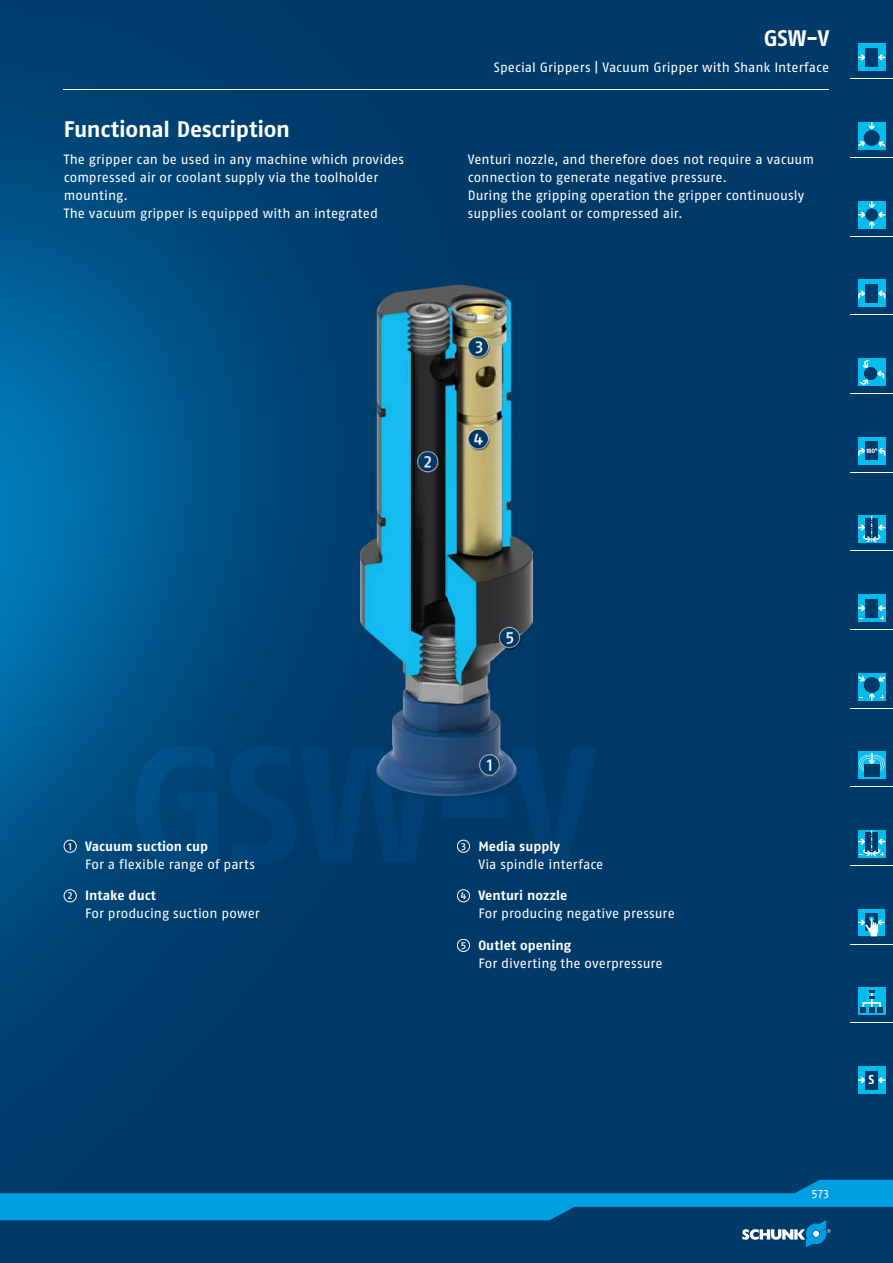
<style>
.page{position:relative;width:893px;height:1263px;background:#fff}
.page>*{position:absolute;margin:0;border:0;box-sizing:border-box;transform-origin:0 0}
.t1{font:700 22.5px "SCHUNK Fago Pro";letter-spacing:-.01em;color:#fff}
.t2{font:13.5px/18px "SCHUNK Fago Pro";letter-spacing:.005em;color:#fff}
.t3{font:700 12.75px "SCHUNK Fago Pro";color:#fff}
.t4{font:12px "SCHUNK Fago Pro";color:#fff}
.t5{font:700 6.6px "SCHUNK Fago Pro";color:#fff}
.s1{font-weight:500;font-size:10.2px}
.s2{font-weight:700}
</style>
<div class="page">
<div style="left:0;top:0;width:893px;height:1195px;background:#003a69"></div>
<img style="left:0;top:87px;width:488px;height:224px">
<img style="left:0;top:311px;width:329px;height:208px">
<img style="left:149px;top:519px;width:170px;height:226px">
<div style="left:0;top:1202px;width:893px;height:61px;background:#003a69"></div>
<svg style="left:0;top:1180px;width:893px;height:67px"></svg>
<img style="left:0;top:506px;width:149px;height:515px">
<hr style="left:64px;top:89px;width:765px;height:1px;background:#fff">
<img style="left:149px;top:745px;width:213px;height:119px">
<img style="left:373px;top:795px;width:120px;height:67px">
<img style="left:128px;top:745px;width:21px;height:119px">
<img style="left:360px;top:285px;width:173px;height:460px">
<img style="left:360px;top:745px;width:173px;height:50px">
<div style="left:64px;top:840px;width:12px;height:12px;background:#003a69;border-radius:50%"></div>
<div style="left:64px;top:840px;width:13px;height:13px;border:1px solid #fff;border-radius:50%"></div>
<div style="left:64px;top:890px;width:12px;height:12px;background:#003a69;border-radius:50%"></div>
<div style="left:64px;top:889px;width:13px;height:13px;border:1px solid #fff;border-radius:50%"></div>
<div style="left:457px;top:840px;width:13px;height:12px;background:#003a69;border-radius:50%"></div>
<div style="left:457px;top:840px;width:13px;height:13px;border:1px solid #fff;border-radius:50%"></div>
<div style="left:457px;top:889px;width:13px;height:13px;border:1px solid #fff;border-radius:50%"></div>
<div style="left:457px;top:939px;width:13px;height:13px;border:1px solid #fff;border-radius:50%"></div>
<div style="left:858px;top:44px;width:27px;height:27px;background:#04bbee"></div>
<div style="left:865px;top:48px;width:13px;height:18px;background:#003a69"></div>
<svg style="left:878px;top:55px;width:7px;height:5px"></svg>
<svg style="left:858px;top:55px;width:7px;height:5px"></svg>
<hr style="left:850px;top:78px;width:43px;height:1px;background:#fff">
<div style="left:858px;top:122px;width:27px;height:28px;background:#04bbee"></div>
<div style="left:864px;top:130px;width:16px;height:16px;background:#003a69;border-radius:50%"></div>
<svg style="left:869px;top:122px;width:5px;height:8px"></svg>
<svg style="left:858px;top:140px;width:8px;height:7px"></svg>
<svg style="left:878px;top:141px;width:7px;height:6px"></svg>
<hr style="left:850px;top:157px;width:43px;height:1px;background:#fff">
<svg style="left:858px;top:201px;width:27px;height:27px"></svg>
<div style="left:865px;top:208px;width:13px;height:13px;background:#003a69;border-radius:50%"></div>
<hr style="left:850px;top:236px;width:43px;height:1px;background:#fff">
<div style="left:858px;top:280px;width:27px;height:27px;background:#04bbee"></div>
<div style="left:865px;top:284px;width:13px;height:18px;background:#003a69"></div>
<svg style="left:878px;top:291px;width:7px;height:8px"></svg>
<svg style="left:858px;top:291px;width:7px;height:8px"></svg>
<hr style="left:850px;top:314px;width:43px;height:1px;background:#fff">
<svg style="left:858px;top:358px;width:27px;height:28px"></svg>
<hr style="left:850px;top:393px;width:43px;height:1px;background:#fff">
<div style="left:858px;top:437px;width:27px;height:27px;background:#04bbee"></div>
<div style="left:865px;top:442px;width:13px;height:18px;background:#003a69"></div>
<svg style="left:878px;top:448px;width:7px;height:8px"></svg>
<svg style="left:858px;top:448px;width:7px;height:8px"></svg>
<hr style="left:850px;top:472px;width:43px;height:1px;background:#fff">
<svg style="left:858px;top:516px;width:27px;height:27px"></svg>
<hr style="left:850px;top:550px;width:43px;height:1px;background:#fff">
<div style="left:858px;top:594px;width:27px;height:28px;background:#04bbee"></div>
<div style="left:865px;top:599px;width:13px;height:18px;background:#003a69"></div>
<svg style="left:858px;top:605px;width:7px;height:6px"></svg>
<svg style="left:878px;top:605px;width:7px;height:15px"></svg>
<hr style="left:850px;top:629px;width:43px;height:1px;background:#fff">
<div style="left:858px;top:673px;width:27px;height:27px;background:#04bbee"></div>
<div style="left:864px;top:677px;width:16px;height:16px;background:#003a69;border-radius:50%"></div>
<svg style="left:869px;top:693px;width:5px;height:7px"></svg>
<svg style="left:878px;top:676px;width:7px;height:6px"></svg>
<svg style="left:858px;top:676px;width:8px;height:6px"></svg>
<hr style="left:850px;top:708px;width:43px;height:1px;background:#fff">
<div style="left:858px;top:752px;width:27px;height:27px;background:#04bbee"></div>
<svg style="left:859px;top:753px;width:26px;height:19px"></svg>
<div style="left:864px;top:764px;width:15px;height:13px;background:#003a69"></div>
<hr style="left:850px;top:786px;width:43px;height:1px;background:#fff">
<svg style="left:858px;top:856px;width:27px;height:2px"></svg>
<svg style="left:858px;top:830px;width:27px;height:26px"></svg>
<hr style="left:850px;top:865px;width:43px;height:1px;background:#fff">
<div style="left:858px;top:909px;width:27px;height:27px;background:#04bbee"></div>
<div style="left:865px;top:913px;width:12px;height:18px;background:#003a69"></div>
<svg style="left:858px;top:916px;width:27px;height:20px"></svg>
<hr style="left:850px;top:944px;width:43px;height:1px;background:#fff">
<svg style="left:858px;top:988px;width:27px;height:27px"></svg>
<svg style="left:861px;top:990px;width:22px;height:22px"></svg>
<hr style="left:850px;top:1022px;width:43px;height:1px;background:#fff">
<div style="left:858px;top:1066px;width:27px;height:28px;background:#04bbee"></div>
<div style="left:865px;top:1071px;width:13px;height:18px;background:#003a69"></div>
<svg style="left:878px;top:1077px;width:7px;height:6px"></svg>
<svg style="left:858px;top:1077px;width:7px;height:6px"></svg>
<h1 class="t1" style="left:764px;top:24px;width:67px">GSW-V</h1>
<p class="t2" style="left:494px;top:59px;width:337px">Special Grippers | Vacuum Gripper with Shank Interface</p>
<h1 class="t1" style="left:64px;top:116px;width:228px">Functional Description</h1>
<p class="t2" style="left:64px;top:150px;width:342px">The gripper can be used in any machine which provides compressed air or coolant supply via the toolholder mounting.<br>The vacuum gripper is equipped with an integrated</p>
<p class="t2" style="left:468px;top:150px;width:348px">Venturi nozzle, and therefore does not require a vacuum connection to generate negative pressure.<br>During the gripping operation the gripper continuously supplies coolant or compressed air.</p>
<p class="t5" style="left:866px;top:446px;width:13px">180°</p>
<p class="t2" style="left:85px;top:837px;width:171px;text-indent:-17px"><span class="s1">1</span> <span class="s2">Vacuum suction cup<br></span>For a flexible range of parts</p>
<p class="t2" style="left:85px;top:886px;width:176px;text-indent:-17px"><span class="s1">2</span> <span class="s2">Intake duct<br></span>For producing suction power</p>
<p class="t2" style="left:478px;top:837px;width:127px;text-indent:-17px"><span class="s1">3</span> <span class="s2">Media supply<br></span>Via spindle interface</p>
<p class="t2" style="left:478px;top:886px;width:198px;text-indent:-18px"><span class="s1">4</span> <span class="s2">Venturi nozzle<br></span>For producing negative pressure</p>
<p class="t2" style="left:478px;top:936px;width:186px;text-indent:-18px"><span class="s1">5</span> <span class="s2">Outlet opening<br></span>For diverting the overpressure</p>
<p class="t3" style="left:868px;top:1072px;width:7px">S</p>
<p class="t4" style="left:811px;top:1186px;width:19px">573</p>
</div>
